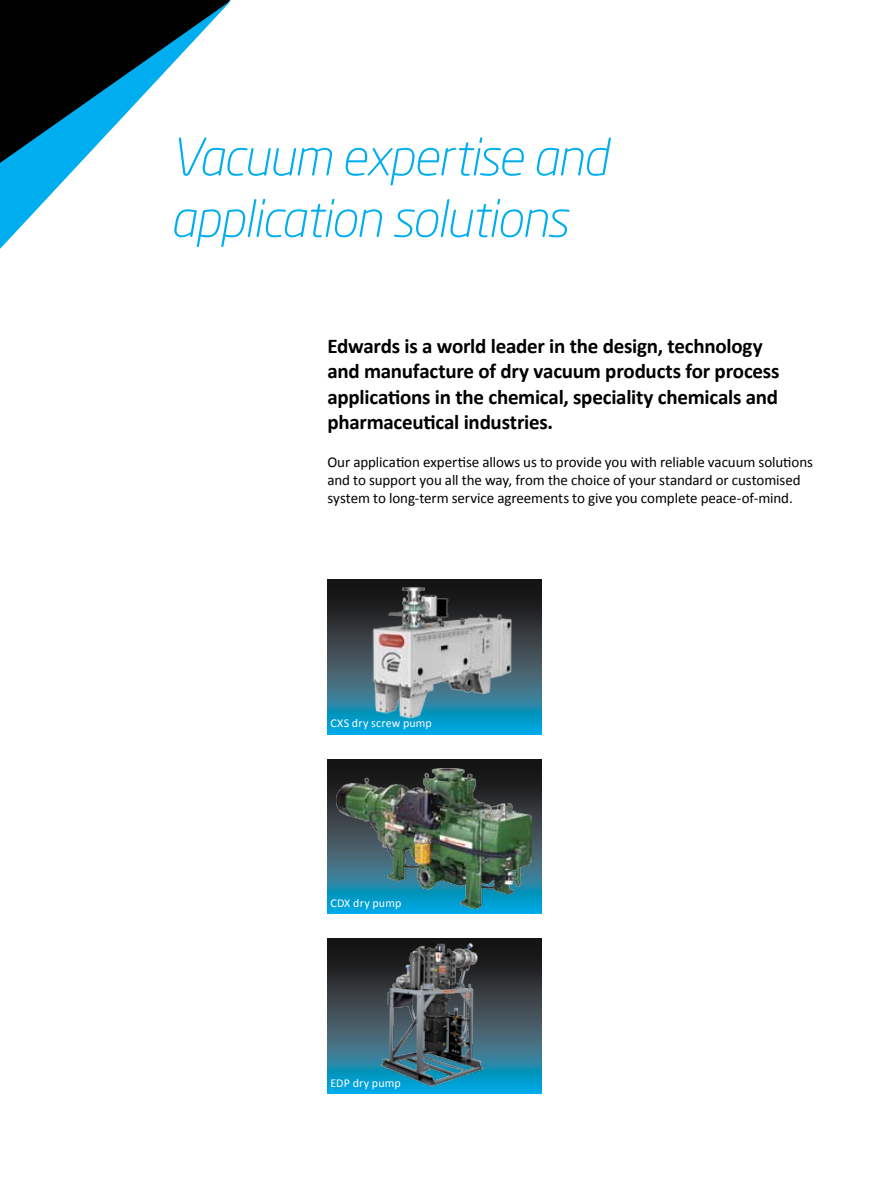
<style>
.page{position:relative;width:893px;height:1191px;background:#fff}
.page>*{position:absolute;margin:0;border:0;box-sizing:border-box;transform-origin:0 0}
.t1{font:italic 300 51px/61.5px "Neo Sans Std";letter-spacing:-.03em;color:#00aeef}
.t2{font:700 21px/25.5px "Calibri";letter-spacing:-.01em;color:#000}
.t3{font:15px/18px "Calibri";letter-spacing:-.005em;color:#000}
.t4{font:12px "Calibri";letter-spacing:.01em;color:#fff}
</style>
<div class="page">
<svg style="left:0;top:0;width:232px;height:249px"></svg>
<svg style="left:327px;top:580px;width:215px;height:154px;background:#235f75"></svg>
<svg style="left:327px;top:759px;width:215px;height:155px;background:#1c5266"></svg>
<svg style="left:327px;top:938px;width:215px;height:155px;background:#2a5565"></svg>
<img style="left:363px;top:583px;width:156px;height:139px">
<img style="left:337px;top:768px;width:195px;height:140px">
<img style="left:376px;top:940px;width:114px;height:151px">
<h1 class="t1" style="left:170px;top:126px;width:439px">Vacuum expertise and application solutions</h1>
<h2 class="t2" style="left:327px;top:333px;width:454px">Edwards is a world leader in the design, technology and manufacture of dry vacuum products for process applications in the chemical, speciality chemicals and pharmaceutical industries.</h2>
<p class="t3" style="left:327px;top:452px;width:487px">Our application expertise allows us to provide you with reliable vacuum solutions and to support you all the way, from the choice of your standard or customised system to long-term service agreements to give you complete peace-of-mind.</p>
<p class="t4" style="left:330px;top:716px;width:103px">CXS dry screw pump</p>
<p class="t4" style="left:330px;top:895px;width:72px">CDX dry pump</p>
<p class="t4" style="left:330px;top:1075px;width:72px">EDP dry pump</p>
</div>
